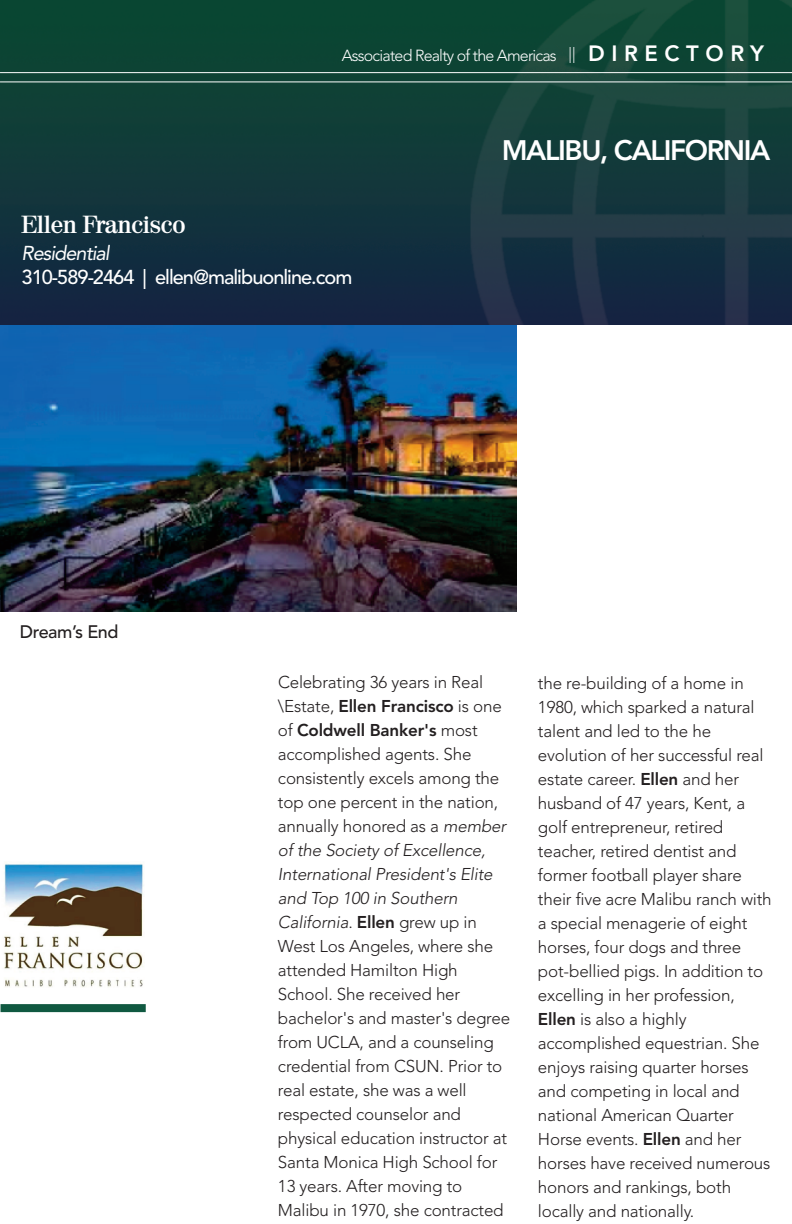
<style>
.page{position:relative;width:792px;height:1224px;background:#fff}
.page>*{position:absolute;margin:0;border:0;box-sizing:border-box;transform-origin:0 0}
.t1{font:800 28px "Avenir LT Std";letter-spacing:-.05em;color:#fff}
.t2{font:700 24px "Valencia";color:#fff}
.t3{font:500 20px "Avenir LT Std";letter-spacing:-.05em;color:#fff}
.t4{font:italic 20px "Avenir LT Std";letter-spacing:-.05em;color:#fff}
.t5{font:500 18px "Avenir LT Std";letter-spacing:-.025em;color:#231f20}
.t6{font:300 17px/24px "Avenir LT Std";letter-spacing:-.01em;color:#231f20}
.t7{font:300 16px "Avenir LT Std";letter-spacing:-.05em;color:#fff}
.s1{font-weight:800;font-size:22px}
.s2{font-weight:800}
.s3{font-style:italic}
</style>
<div class="page">
<img style="left:0;top:325px;width:516px;height:287px">
<img style="left:0;top:0;width:792px;height:325px">
<hr style="left:0;top:72px;width:792px;height:1px;background:#fff">
<hr style="left:0;top:82px;width:792px;height:1px;background:#fff">
<div style="left:1px;top:1004px;width:145px;height:8px;background:#105941"></div>
<img style="left:4px;top:862px;width:140px;height:126px">
<p class="t7" style="left:342px;top:49px;width:424px">Associated Realty of the Americas || <span class="s1">D I R E C T O R Y</span></p>
<h2 class="t2" style="left:22px;top:216px;width:166px">Ellen Francisco</h2>
<p class="t4" style="left:22px;top:245px;width:90px">Residential</p>
<p class="t3" style="left:22px;top:269px;width:332px">310-589-2464 | ellen@malibuonline.com</p>
<p class="t5" style="left:20px;top:624px;width:100px">Dream’s End</p>
<h1 class="t1" style="left:502px;top:139px;width:270px">MALIBU, CALIFORNIA</h1>
<p class="t6" style="left:278px;top:672px;width:234px">Celebrating 36 years in Real \Estate, <span class="s2">Ellen Francisco</span> is one of <span class="s2">Coldwell Banker's</span> most accomplished agents. She consistently excels among the top one percent in the nation, annually honored as a <span class="s3">member of the Society of Excellence,<br>International President's Elite and Top 100 in Southern<br>California</span>. <span class="s2">Ellen</span> grew up in<br>West Los Angeles, where she attended Hamilton High<br>School. She received her bachelor's and master's degree from UCLA, and a counseling credential from CSUN. Prior to real estate, she was a well respected counselor and physical education instructor at<br>Santa Monica High School for<br>13 years. After moving to<br>Malibu in 1970, she contracted</p>
<p class="t6" style="left:538px;top:673px;width:235px">the re-building of a home in<br>1980, which sparked a natural talent and led to the he evolution of her successful real estate career. <span class="s2">Ellen</span> and her husband of 47 years, Kent, a golf entrepreneur, retired teacher, retired dentist and former football player share their five acre Malibu ranch with a special menagerie of eight horses, four dogs and three pot-bellied pigs. In addition to excelling in her profession,<br><span class="s2">Ellen</span> is also a highly accomplished equestrian. She enjoys raising quarter horses and competing in local and national American Quarter<br>Horse events. <span class="s2">Ellen</span> and her horses have received numerous honors and rankings, both locally and nationally.</p>
</div>
